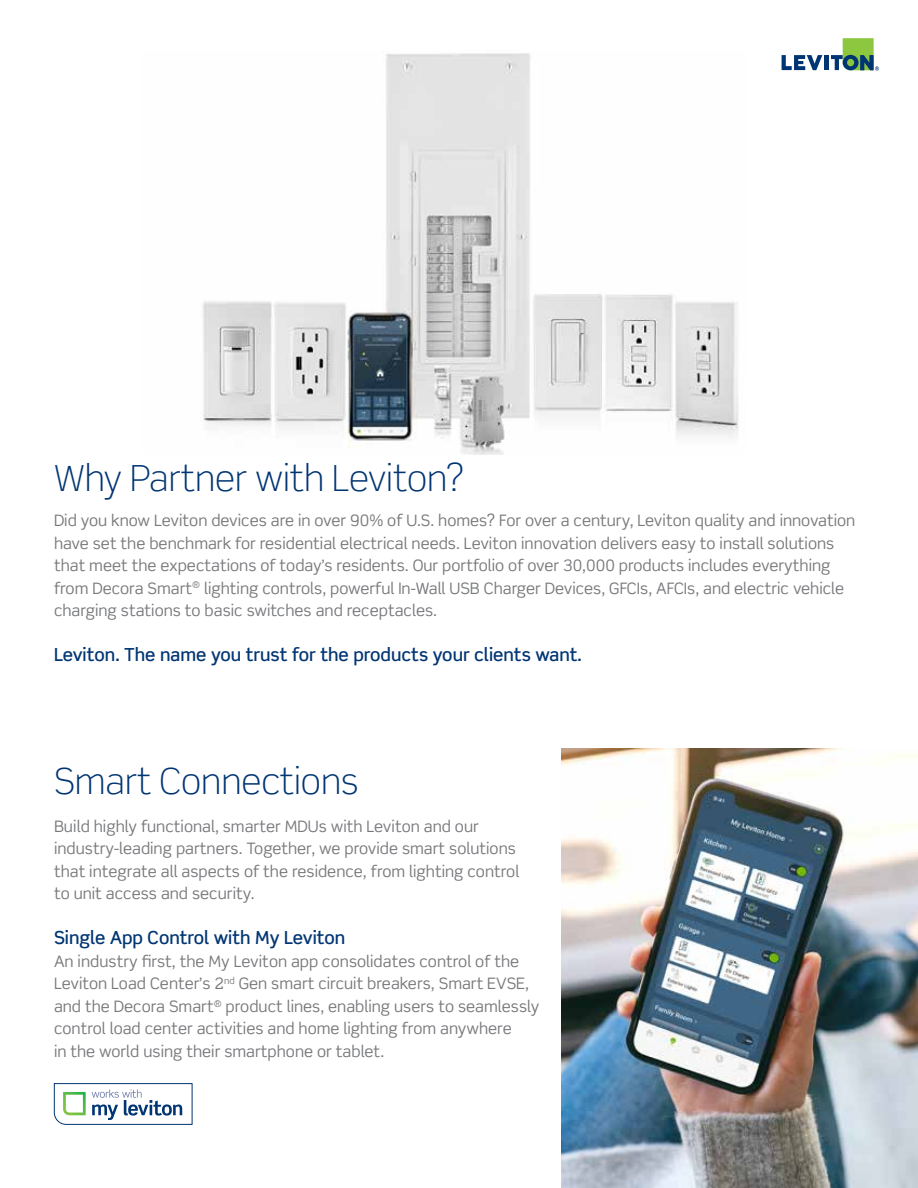
<style>
.page{position:relative;width:918px;height:1188px;background:#fff}
.page>*{position:absolute;margin:0;border:0;box-sizing:border-box;transform-origin:0 0}
.t1{font:300 36px "Scene Std";color:#003573}
.t2{font:500 18px "Scene Std";color:#003573}
.t3{font:15.75px/22.5px "Scene Std";color:#77787b}
</style>
<div class="page">
<svg style="left:782px;top:55px;width:40px;height:15px"></svg>
<hr style="left:824px;top:55px;width:4px;height:15px;background:#003573">
<svg style="left:831px;top:38px;width:48px;height:33px"></svg>
<img style="left:562px;top:748px;width:356px;height:440px">
<img style="left:203px;top:53px;width:535px;height:401px">
<svg style="left:54px;top:1083px;width:138px;height:42px"></svg>
<h1 class="t1" style="left:54px;top:457px;width:411px">Why Partner with Leviton?</h1>
<p class="t3" style="left:54px;top:509px;width:803px">Did you know Leviton devices are in over 90% of U.S. homes? For over a century, Leviton quality and innovation have set the benchmark for residential electrical needs. Leviton innovation delivers easy to install solutions that meet the expectations of today’s residents. Our portfolio of over 30,000 products includes everything from Decora Smart<sup>®</sup> lighting controls, powerful In-Wall USB Charger Devices, GFCIs, AFCIs, and electric vehicle charging stations to basic switches and receptacles.</p>
<p class="t2" style="left:54px;top:644px;width:529px">Leviton. The name you trust for the products your clients want.</p>
<h1 class="t1" style="left:54px;top:760px;width:306px">Smart Connections</h1>
<p class="t3" style="left:54px;top:815px;width:467px">Build highly functional, smarter MDUs with Leviton and our industry-leading partners. Together, we provide smart solutions that integrate all aspects of the residence, from lighting control to unit access and security.</p>
<p class="t2" style="left:54px;top:927px;width:293px">Single App Control with My Leviton</p>
<p class="t3" style="left:54px;top:950px;width:487px">An industry first, the My Leviton app consolidates control of the Leviton Load Center’s 2<sup>nd</sup> Gen smart circuit breakers, Smart EVSE, and the Decora Smart<sup>®</sup> product lines, enabling users to seamlessly control load center activities and home lighting from anywhere<br>in the world using their smartphone or tablet.</p>
</div>
